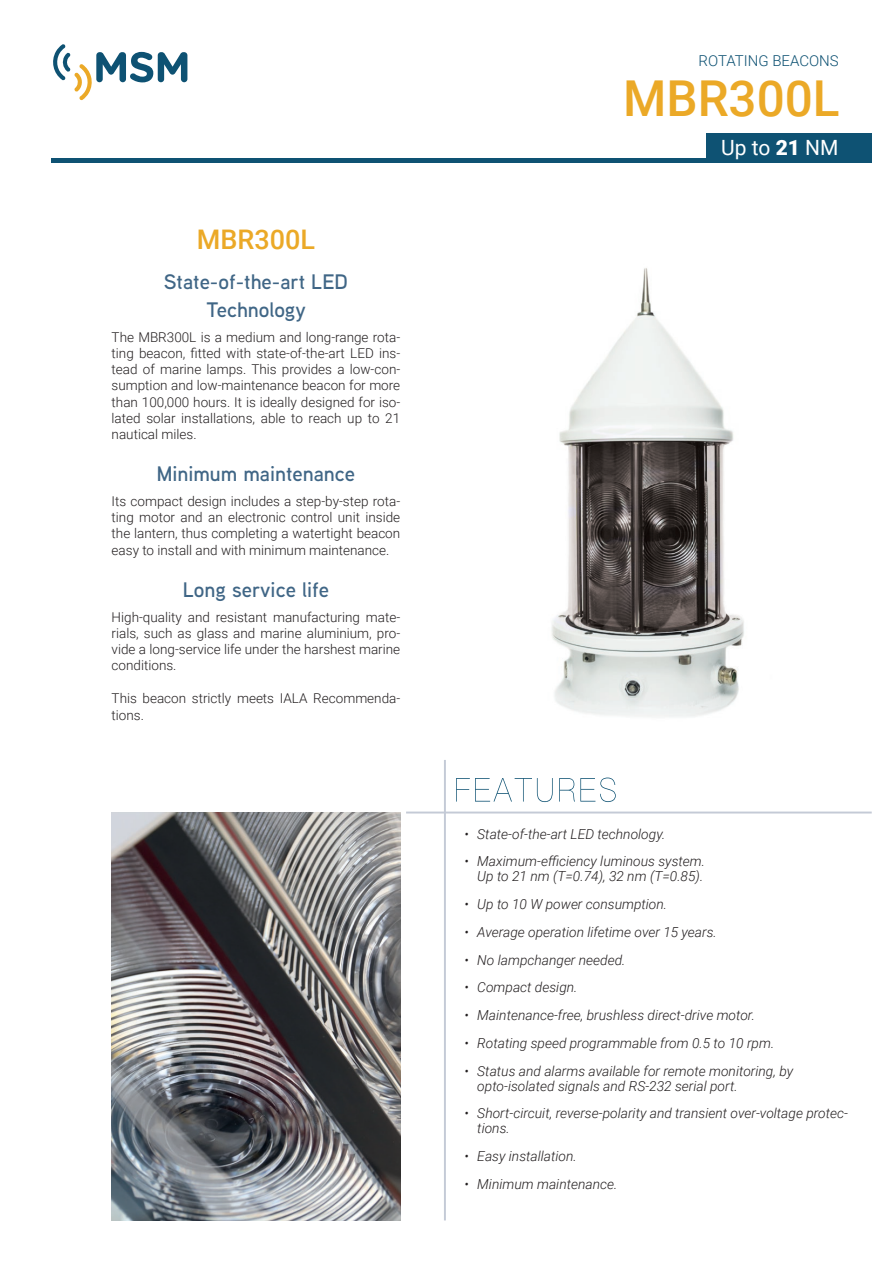
<style>
.page{position:relative;width:893px;height:1263px;background:#fff}
.page>*{position:absolute;margin:0;border:0;box-sizing:border-box;transform-origin:0 0}
.t1{font:500 49.5px "Roboto";color:#eba927}
.t2{font:500 27px "Roboto";color:#eba927}
.t3{font:600 21px/28px "Aaux Next";color:#406686;text-align:center}
.t4{font:21px "Roboto";color:#fff}
.t5{font:300 15px "Roboto";color:#0e5273}
.t6{font:italic 300 13.8px/15px "Roboto";color:#231f20}
.t7{font:300 13.5px/16.2px "Roboto";color:#231f20;text-align:justify}
.s1{font-weight:900}
</style>
<div class="page">
<svg style="left:53px;top:44px;width:134px;height:56px"></svg>
<div style="left:51px;top:158px;width:821px;height:5px;background:#0e5273"></div>
<hr style="left:444px;top:760px;width:2px;height:460px;background:#c4cad6">
<hr style="left:406px;top:811px;width:466px;height:2px;background:#c4cad6">
<svg style="left:456px;top:777px;width:160px;height:25px"></svg>
<div style="left:707px;top:133px;width:165px;height:25px;background:#0e5273"></div>
<img style="left:551px;top:268px;width:193px;height:449px">
<img style="left:112px;top:812px;width:288px;height:408px">
<h2 class="t2" style="left:197px;top:220px;width:120px">MBR300L</h2>
<h3 class="t3" style="left:164px;top:267px;width:186px">State-of-the-art LED<br>Technology</h3>
<p class="t7" style="left:112px;top:328px;width:290px">The MBR300L is a medium and long-range rota&shy;ting beacon, fitted with state-of-the-art LED ins&shy;tead of marine lamps. This provides a low-con&shy;sumption and low-maintenance beacon for more than 100,000 hours. It is ideally designed for iso&shy;lated solar installations, able to reach up to 21 nautical miles.</p>
<h3 class="t3" style="left:157px;top:459px;width:200px">Minimum maintenance</h3>
<p class="t7" style="left:112px;top:493px;width:290px">Its compact design includes a step-by-step rota&shy;ting motor and an electronic control unit inside the lantern, thus completing a watertight beacon easy to install and with minimum maintenance.</p>
<h3 class="t3" style="left:183px;top:575px;width:148px">Long service life</h3>
<p class="t7" style="left:112px;top:608px;width:290px">High-quality and resistant manufacturing mate&shy;rials, such as glass and marine aluminium, pro&shy;vide a long-service life under the harshest marine conditions.</p>
<p class="t7" style="left:112px;top:690px;width:290px">This beacon strictly meets IALA Recommenda&shy;tions.</p>
<p class="t5" style="left:698px;top:50px;width:142px">ROTATING BEACONS</p>
<h1 class="t1" style="left:623px;top:64px;width:218px">MBR300L</h1>
<h3 class="t4" style="left:721px;top:133px;width:119px">Up to <span class="s1">21</span> NM</h3>
<p class="t6" style="left:465px;top:826px;width:202px">• State-of-the-art LED technology.</p>
<p class="t6" style="left:465px;top:853px;width:242px;text-align:right">• Maximum-efficiency luminous system.<br>Up to 21 nm (T=0.74), 32 nm (T=0.85).</p>
<p class="t6" style="left:465px;top:896px;width:204px">• Up to 10 W power consumption.</p>
<p class="t6" style="left:465px;top:924px;width:254px">• Average operation lifetime over 15 years.</p>
<p class="t6" style="left:465px;top:952px;width:162px">• No lampchanger needed.</p>
<p class="t6" style="left:465px;top:979px;width:114px">• Compact design.</p>
<p class="t6" style="left:465px;top:1007px;width:292px">• Maintenance-free, brushless direct-drive motor.</p>
<p class="t6" style="left:465px;top:1035px;width:311px">• Rotating speed programmable from 0.5 to 10 rpm.</p>
<p class="t6" style="left:477px;top:1063px;width:317px;text-indent:-13px">• Status and alarms available for remote monitoring, by opto-isolated signals and RS-232 serial port.</p>
<p class="t6" style="left:477px;top:1105px;width:372px;text-indent:-13px">• Short-circuit, reverse-polarity and transient over-voltage protec&shy;tions.</p>
<p class="t6" style="left:465px;top:1148px;width:114px">• Easy installation.</p>
<p class="t6" style="left:465px;top:1176px;width:154px">• Minimum maintenance.</p>
</div>
